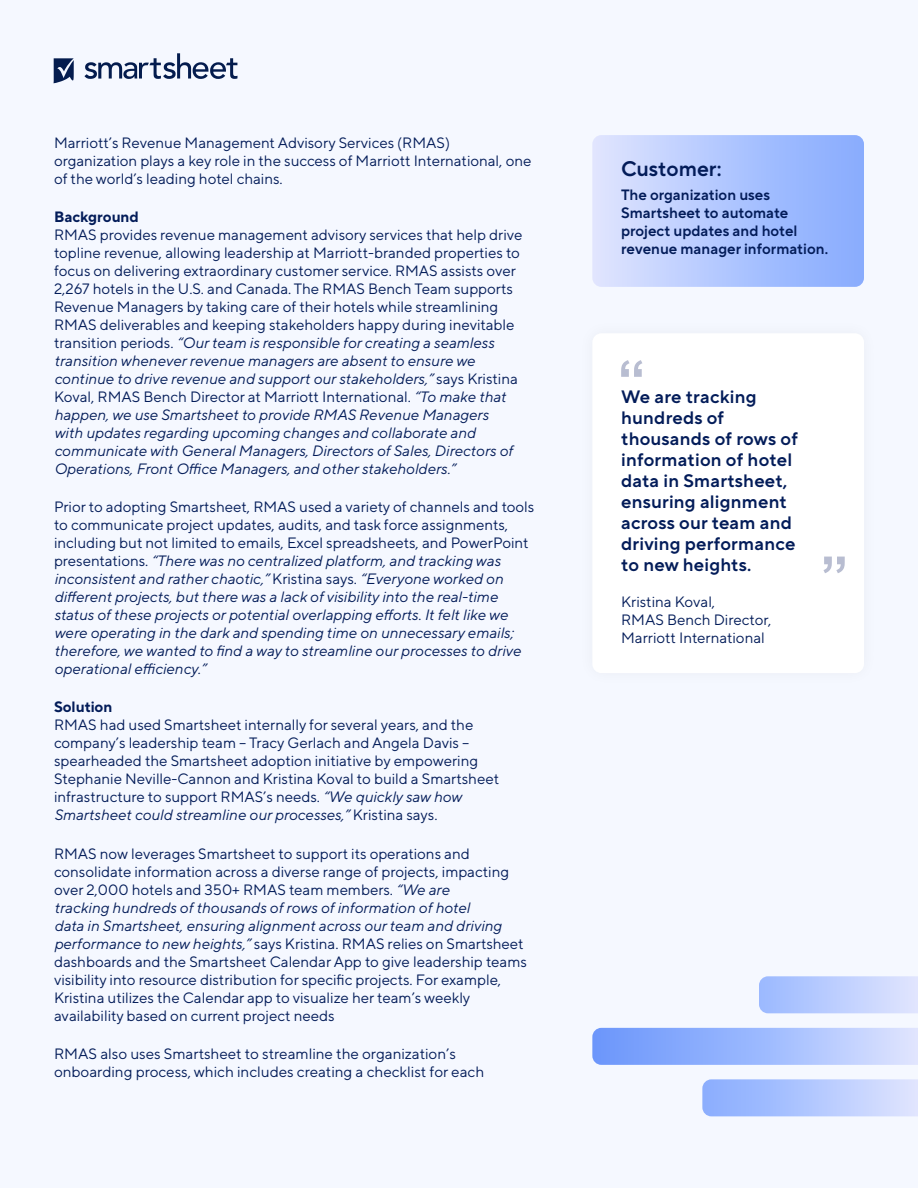
<style>
.page{position:relative;width:918px;height:1188px;background:#f5f8ff}
.page>*{position:absolute;margin:0;border:0;box-sizing:border-box;transform-origin:0 0}
.Header_in_Blue_Gradient_Box{font:600 21px "TT Norms Pro";color:#031c59}
.Quote_in_White_box{font:600 18px/21px "TT Norms Pro";letter-spacing:.01em;color:#031c59}
.Main_Body_Text{font:15px/18px "TT Norms Pro";color:#031c59}
.Main_Body_Text-2{font:italic 15px/18px "TT Norms Pro";color:#031c59}
.Text_in_Blue_Gradient_Box{font:600 15px/18px "TT Norms Pro";color:#031c59}
.Quote_Byline{font:15px/18px "TT Norms Pro";color:#031c59}
.s1{font-weight:700}
.s2{font-style:italic}
.s3{font-style:normal}
</style>
<div class="page">
<svg style="left:592px;top:135px;width:272px;height:152px;background:#b1c7fe"></svg>
<div style="left:592px;top:333px;width:272px;height:340px;background:#fff;border-radius:9px"></div>
<svg style="left:621px;top:360px;width:21px;height:17px"></svg>
<svg style="left:824px;top:557px;width:21px;height:16px"></svg>
<svg style="left:84px;top:53px;width:153px;height:26px"></svg>
<svg style="left:53px;top:58px;width:21px;height:25px"></svg>
<svg style="left:759px;top:976px;width:159px;height:37px;background:#becffe"></svg>
<svg style="left:702px;top:1079px;width:216px;height:37px;background:#b3c8fe"></svg>
<svg style="left:592px;top:1028px;width:326px;height:37px;background:#a0bbfd"></svg>
<p class="Main_Body_Text" style="left:54px;top:132px;width:479px">Marriott’s Revenue Management Advisory Services (RMAS) organization plays a key role in the success of Marriott International, one of the world’s leading hotel chains.</p>
<p class="Main_Body_Text" style="left:54px;top:207px;width:470px"><span class="s1">Background<br></span>RMAS provides revenue management advisory services that help drive topline revenue, allowing leadership at Marriott-branded properties to focus on delivering extraordinary customer service. RMAS assists over 2,267 hotels in the U.S. and Canada. The RMAS Bench Team supports Revenue Managers by taking care of their hotels while streamlining RMAS deliverables and keeping stakeholders happy during inevitable transition periods. <span class="s2">“Our team is responsible for creating a seamless transition whenever revenue managers are absent to ensure we continue to drive revenue and support our stakeholders,”</span> says Kristina Koval, RMAS Bench Director at Marriott International. <span class="s2">“To make that happen, we use Smartsheet to provide RMAS Revenue Managers<br>with updates regarding upcoming changes and collaborate and communicate with General Managers, Directors of Sales, Directors of Operations, Front Office Managers, and other stakeholders.”</span></p>
<p class="Main_Body_Text-2" style="left:54px;top:497px;width:482px"><span class="s3">Prior to adopting Smartsheet, RMAS used a variety of channels and tools to communicate project updates, audits, and task force assignments, including but not limited to emails, Excel spreadsheets, and PowerPoint presentations.</span> “There was no centralized platform, and tracking was inconsistent and rather chaotic,” <span class="s3">Kristina says.</span> “Everyone worked on different projects, but there was a lack of visibility into the real-time status of these projects or potential overlapping efforts. It felt like we were operating in the dark and spending time on unnecessary emails; therefore, we wanted to find a way to streamline our processes to drive operational efficiency.”</p>
<p class="Main_Body_Text" style="left:54px;top:697px;width:447px"><span class="s1">Solution<br></span>RMAS had used Smartsheet internally for several years, and the company’s leadership team – Tracy Gerlach and Angela Davis – spearheaded the Smartsheet adoption initiative by empowering Stephanie Neville-Cannon and Kristina Koval to build a Smartsheet infrastructure to support RMAS’s needs. <span class="s2">“We quickly saw how Smartsheet could streamline our processes,”</span> Kristina says.</p>
<p class="Main_Body_Text" style="left:54px;top:843px;width:474px">RMAS now leverages Smartsheet to support its operations and consolidate information across a diverse range of projects, impacting over 2,000 hotels and 350+ RMAS team members. <span class="s2">“We are<br>tracking hundreds of thousands of rows of information of hotel<br>data in Smartsheet, ensuring alignment across our team and driving performance to new heights,”</span> says Kristina. RMAS relies on Smartsheet dashboards and the Smartsheet Calendar App to give leadership teams visibility into resource distribution for specific projects. For example, Kristina utilizes the Calendar app to visualize her team’s weekly availability based on current project needs</p>
<p class="Main_Body_Text" style="left:54px;top:1044px;width:432px">RMAS also uses Smartsheet to streamline the organization’s onboarding process, which includes creating a checklist for each</p>
<p class="Header_in_Blue_Gradient_Box" style="left:621px;top:153px;width:102px">Customer:</p>
<p class="Text_in_Blue_Gradient_Box" style="left:621px;top:185px;width:208px">The organization uses<br>Smartsheet to automate project updates and hotel revenue manager information.</p>
<p class="Quote_in_White_box" style="left:621px;top:385px;width:178px">We are tracking hundreds of thousands of rows of information of hotel data in Smartsheet, ensuring alignment across our team and driving performance to new heights.</p>
<p class="Quote_Byline" style="left:621px;top:591px;width:152px">Kristina Koval,<br>RMAS Bench Director,<br>Marriott International</p>
</div>
